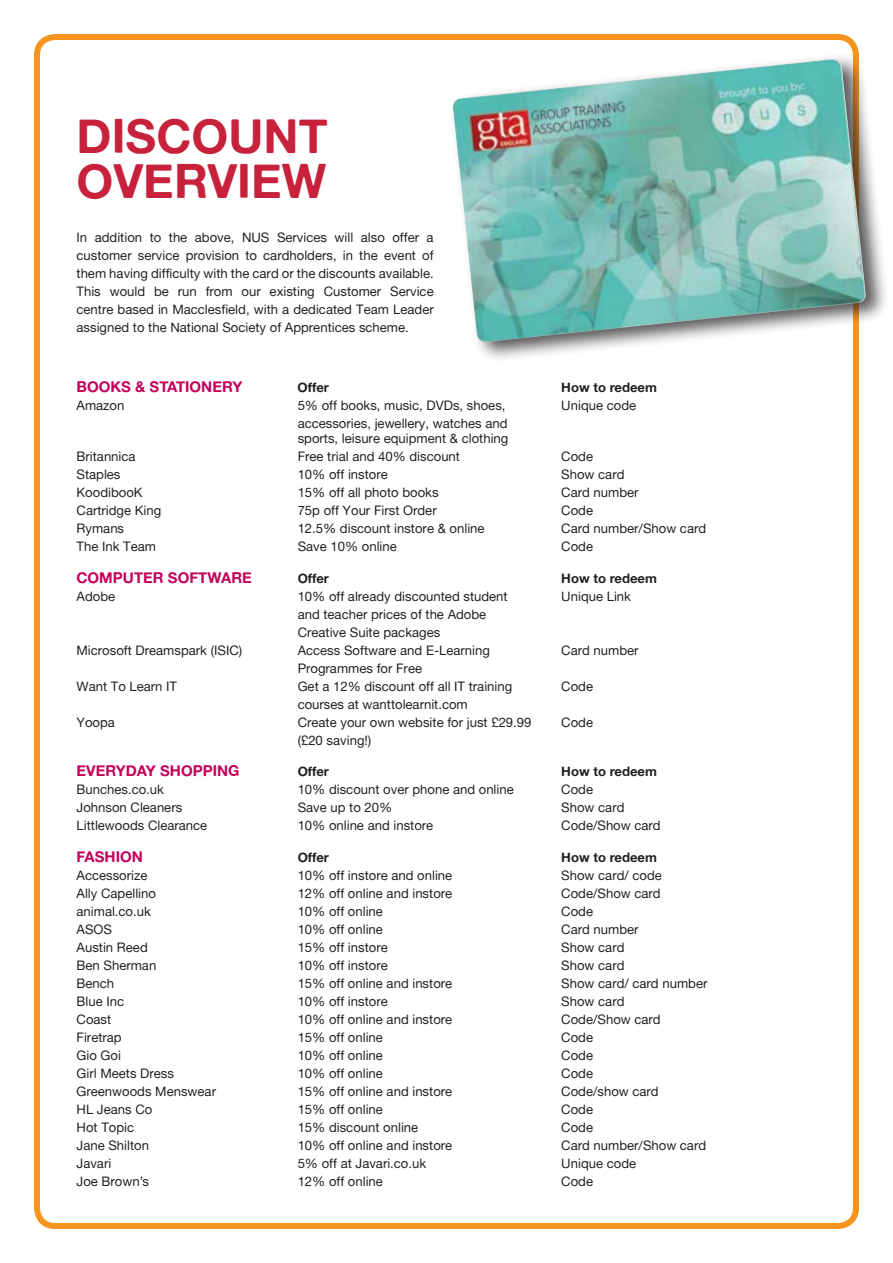
<style>
.page{position:relative;width:893px;height:1263px;background:#fff}
.page>*{position:absolute;margin:0;border:0;box-sizing:border-box;transform-origin:0 0}
.t1{font:47.4px/45.8px "Alte Haas Grotesk Bold";color:#c8213c}
.t2{font:15px "Alte Haas Grotesk Bold";color:#c4005b}
.t3{font:13.2px/18px "Alte Haas Grotesk";color:#231f20}
.t4{font:13.2px "Alte Haas Grotesk Bold";color:#231f20}
.s1{font-size:13.2px;color:#231f20}
</style>
<div class="page">
<div style="left:34px;top:34px;width:825px;height:1195px;border:6px solid #f7941e;border-radius:18px"></div>
<div style="left:450px;top:53px;width:440px;height:310px;background:#231f20;opacity:.75"></div>
<img style="left:453px;top:60px;width:413px;height:282px">
<h1 class="t1" style="left:77px;top:112px;width:253px">DISCOUNT<br>OVERVIEW</h1>
<p class="t3" style="left:77px;top:228px;width:359px;text-align:justify">In addition to the above, NUS Services will also offer a customer service provision to cardholders, in the event of them having difficulty with the card or the discounts available.<br>This would be run from our existing Customer Service centre based in Macclesfield, with a dedicated Team Leader assigned to the National Society of Apprentices scheme.</p>
<p class="t2" style="left:77px;top:377px;width:92px">Books &amp; Stati</p>
<p class="t2" style="left:190px;top:377px;width:23px">oner</p>
<p class="t2" style="left:232px;top:377px;width:44px">y <span class="s1">O</span></p>
<p class="t4" style="left:308px;top:379px;width:23px">ffer</p>
<p class="t4" style="left:561px;top:379px;width:97px">How to redeem</p>
<p class="t3" style="left:77px;top:396px;width:49px">Amazon</p>
<p class="t3" style="left:298px;top:396px;width:209px">5% off books, music, DVDs, shoes,</p>
<p class="t3" style="left:561px;top:396px;width:76px">Unique code</p>
<p class="t3" style="left:298px;top:415px;width:212px;line-height:15.8px">accessories, jewellery, watches and sports, leisure equipment &amp; clothing</p>
<p class="t3" style="left:77px;top:447px;width:61px">Britannica</p>
<p class="t3" style="left:298px;top:447px;width:164px">Free trial and 40% discount</p>
<p class="t3" style="left:561px;top:447px;width:33px">Code</p>
<p class="t3" style="left:77px;top:465px;width:45px">Staples</p>
<p class="t3" style="left:298px;top:465px;width:92px">10% off instore</p>
<p class="t3" style="left:561px;top:465px;width:65px">Show card</p>
<p class="t3" style="left:77px;top:483px;width:68px">KoodibooK</p>
<p class="t3" style="left:298px;top:483px;width:143px">15% off all photo books</p>
<p class="t3" style="left:561px;top:483px;width:79px">Card number</p>
<p class="t3" style="left:77px;top:501px;width:86px">Cartridge King</p>
<p class="t3" style="left:298px;top:501px;width:141px">75p off Your First Order</p>
<p class="t3" style="left:561px;top:501px;width:33px">Code</p>
<p class="t3" style="left:77px;top:519px;width:49px">Rymans</p>
<p class="t3" style="left:298px;top:519px;width:188px">12.5% discount instore &amp; online</p>
<p class="t3" style="left:561px;top:519px;width:146px">Card number/Show card</p>
<p class="t3" style="left:77px;top:537px;width:81px">The Ink Team</p>
<p class="t3" style="left:298px;top:537px;width:101px">Save 10% online</p>
<p class="t3" style="left:561px;top:537px;width:33px">Code</p>
<p class="t2" style="left:77px;top:568px;width:48px">Computer</p>
<p class="t2" style="left:168px;top:568px;width:65px">Software</p>
<p class="t4" style="left:252px;top:570px;width:29px">O</p>
<p class="t4" style="left:308px;top:570px;width:23px">ffer</p>
<p class="t4" style="left:561px;top:570px;width:97px">How to redeem</p>
<p class="t3" style="left:77px;top:587px;width:40px">Adobe</p>
<p class="t3" style="left:298px;top:587px;width:212px">10% off already discounted student</p>
<p class="t3" style="left:561px;top:587px;width:71px">Unique Link</p>
<p class="t3" style="left:298px;top:605px;width:190px">and teacher prices of the Adobe<br>Creative Suite packages</p>
<p class="t3" style="left:77px;top:641px;width:167px">Microsoft Dreamspark (ISIC)</p>
<p class="t3" style="left:298px;top:641px;width:194px">Access Software and E-Learning</p>
<p class="t3" style="left:561px;top:641px;width:79px">Card number</p>
<p class="t3" style="left:298px;top:659px;width:126px">Programmes for Free</p>
<p class="t3" style="left:77px;top:677px;width:102px">Want To Learn IT</p>
<p class="t3" style="left:298px;top:677px;width:216px">Get a 12% discount off all IT training</p>
<p class="t3" style="left:561px;top:677px;width:33px">Code</p>
<p class="t3" style="left:298px;top:695px;width:172px">courses at wanttolearnit.com</p>
<p class="t3" style="left:77px;top:713px;width:40px">Yoopa</p>
<p class="t3" style="left:298px;top:713px;width:235px">Create your own website for just £29.99</p>
<p class="t3" style="left:561px;top:713px;width:33px">Code</p>
<p class="t3" style="left:298px;top:731px;width:75px">(£20 saving!)</p>
<p class="t2" style="left:77px;top:762px;width:21px">Ever</p>
<p class="t2" style="left:116px;top:762px;width:87px">yday Shoppin</p>
<p class="t2" style="left:228px;top:762px;width:47px">g <span class="s1">O</span></p>
<p class="t4" style="left:308px;top:764px;width:23px">ffer</p>
<p class="t4" style="left:561px;top:764px;width:97px">How to redeem</p>
<p class="t3" style="left:77px;top:781px;width:89px">Bunches.co.uk</p>
<p class="t3" style="left:298px;top:781px;width:218px">10% discount over phone and online</p>
<p class="t3" style="left:561px;top:781px;width:33px">Code</p>
<p class="t3" style="left:77px;top:799px;width:107px">Johnson Cleaners</p>
<p class="t3" style="left:298px;top:799px;width:96px">Save up to 20%</p>
<p class="t3" style="left:561px;top:799px;width:65px">Show card</p>
<p class="t3" style="left:77px;top:816px;width:132px">Littlewoods Clearance</p>
<p class="t3" style="left:298px;top:816px;width:137px">10% online and instore</p>
<p class="t3" style="left:561px;top:816px;width:101px">Code/Show card</p>
<p class="t2" style="left:77px;top:847px;width:18px">Fashi</p>
<p class="t2" style="left:120px;top:847px;width:22px">on</p>
<p class="t4" style="left:298px;top:849px;width:33px">Offer</p>
<p class="t4" style="left:561px;top:849px;width:97px">How to redeem</p>
<p class="t3" style="left:77px;top:866px;width:72px">Accessorize</p>
<p class="t3" style="left:298px;top:866px;width:156px">10% off instore and online</p>
<p class="t3" style="left:561px;top:866px;width:102px">Show card/ code</p>
<p class="t3" style="left:77px;top:884px;width:81px">Ally Capellino</p>
<p class="t3" style="left:298px;top:884px;width:156px">12% off online and instore</p>
<p class="t3" style="left:561px;top:884px;width:101px">Code/Show card</p>
<p class="t3" style="left:77px;top:902px;width:76px">animal.co.uk</p>
<p class="t3" style="left:298px;top:902px;width:87px">10% off online</p>
<p class="t3" style="left:561px;top:902px;width:33px">Code</p>
<p class="t3" style="left:77px;top:920px;width:37px">ASOS</p>
<p class="t3" style="left:298px;top:920px;width:87px">10% off online</p>
<p class="t3" style="left:561px;top:920px;width:79px">Card number</p>
<p class="t3" style="left:77px;top:938px;width:73px">Austin Reed</p>
<p class="t3" style="left:298px;top:938px;width:92px">15% off instore</p>
<p class="t3" style="left:561px;top:938px;width:65px">Show card</p>
<p class="t3" style="left:77px;top:956px;width:81px">Ben Sherman</p>
<p class="t3" style="left:298px;top:956px;width:92px">10% off instore</p>
<p class="t3" style="left:561px;top:956px;width:65px">Show card</p>
<p class="t3" style="left:77px;top:974px;width:39px">Bench</p>
<p class="t3" style="left:298px;top:974px;width:156px">15% off online and instore</p>
<p class="t3" style="left:561px;top:974px;width:148px">Show card/ card number</p>
<p class="t3" style="left:77px;top:992px;width:49px">Blue Inc</p>
<p class="t3" style="left:298px;top:992px;width:92px">10% off instore</p>
<p class="t3" style="left:561px;top:992px;width:65px">Show card</p>
<p class="t3" style="left:77px;top:1010px;width:36px">Coast</p>
<p class="t3" style="left:298px;top:1010px;width:156px">10% off online and instore</p>
<p class="t3" style="left:561px;top:1010px;width:101px">Code/Show card</p>
<p class="t3" style="left:77px;top:1028px;width:47px">Firetrap</p>
<p class="t3" style="left:298px;top:1028px;width:87px">15% off online</p>
<p class="t3" style="left:561px;top:1028px;width:33px">Code</p>
<p class="t3" style="left:77px;top:1046px;width:46px">Gio Goi</p>
<p class="t3" style="left:298px;top:1046px;width:87px">10% off online</p>
<p class="t3" style="left:561px;top:1046px;width:33px">Code</p>
<p class="t3" style="left:77px;top:1064px;width:99px">Girl Meets Dress</p>
<p class="t3" style="left:298px;top:1064px;width:87px">10% off online</p>
<p class="t3" style="left:561px;top:1064px;width:33px">Code</p>
<p class="t3" style="left:77px;top:1082px;width:141px">Greenwoods Menswear</p>
<p class="t3" style="left:298px;top:1082px;width:156px">15% off online and instore</p>
<p class="t3" style="left:561px;top:1082px;width:99px">Code/show card</p>
<p class="t3" style="left:77px;top:1100px;width:77px">HL Jeans Co</p>
<p class="t3" style="left:298px;top:1100px;width:87px">15% off online</p>
<p class="t3" style="left:561px;top:1100px;width:33px">Code</p>
<p class="t3" style="left:77px;top:1118px;width:59px">Hot Topic</p>
<p class="t3" style="left:298px;top:1118px;width:122px">15% discount online</p>
<p class="t3" style="left:561px;top:1118px;width:33px">Code</p>
<p class="t3" style="left:77px;top:1136px;width:74px">Jane Shilton</p>
<p class="t3" style="left:298px;top:1136px;width:156px">10% off online and instore</p>
<p class="t3" style="left:561px;top:1136px;width:146px">Card number/Show card</p>
<p class="t3" style="left:77px;top:1154px;width:36px">Javari</p>
<p class="t3" style="left:298px;top:1154px;width:130px">5% off at Javari.co.uk</p>
<p class="t3" style="left:561px;top:1154px;width:76px">Unique code</p>
<p class="t3" style="left:77px;top:1172px;width:74px">Joe Brown’s</p>
<p class="t3" style="left:298px;top:1172px;width:87px">12% off online</p>
<p class="t3" style="left:561px;top:1172px;width:33px">Code</p>
</div>
